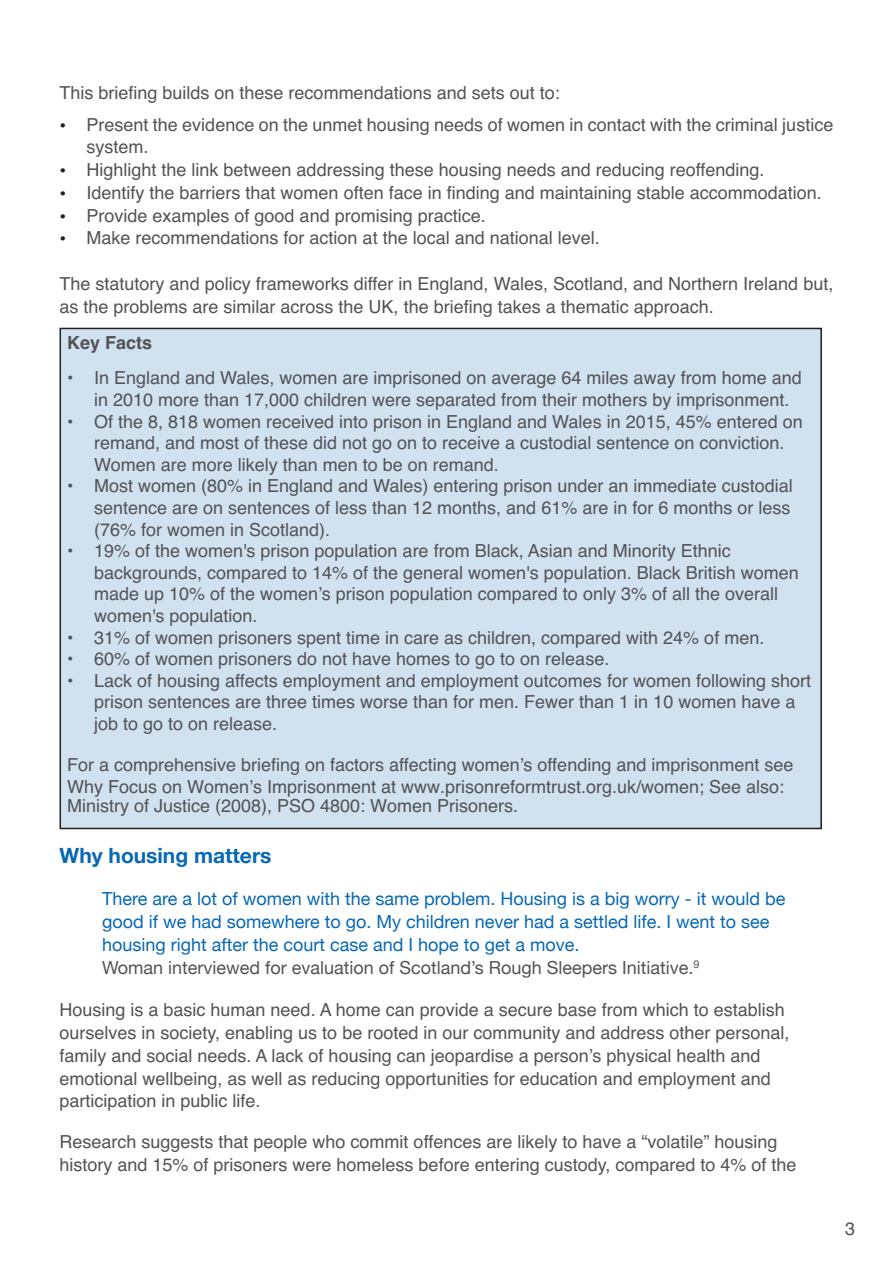
<style>
.page{position:relative;width:893px;height:1263px;background:#fff}
.page>*{position:absolute;margin:0;border:0;box-sizing:border-box;transform-origin:0 0}
.t1{font:700 21px "Helvetica Neue";color:#0868b4}
.t2{font:18px/21.6px "Helvetica";color:#535256}
.t3{font:18px/22.8px "Helvetica Neue";color:#0868b4}
.t4{font:700 18px "Helvetica";color:#535256}
.s1{color:#231f20}
.s2{color:#535256}
</style>
<div class="page">
<div style="left:61px;top:329px;width:759px;height:499px;background:#d0e2f0"></div>
<p class="t2" style="left:60px;top:82px;width:502px">This briefing builds on these recommendations and sets out to:</p>
<p class="t2" style="left:87px;top:113px;width:748px;line-height:22.8px;text-indent:-27px"><span class="s1">•</span> Present the evidence on the unmet housing needs of women in contact with the criminal justice system.</p>
<p class="t2" style="left:60px;top:159px;width:707px"><span class="s1">•</span> Highlight the link between addressing these housing needs and reducing reoffending.</p>
<p class="t2" style="left:60px;top:182px;width:764px"><span class="s1">•</span> Identify the barriers that women often face in finding and maintaining stable accommodation.</p>
<p class="t2" style="left:60px;top:205px;width:428px"><span class="s1">•</span> Provide examples of good and promising practice.</p>
<p class="t2" style="left:60px;top:227px;width:542px"><span class="s1">•</span> Make recommendations for action at the local and national level.</p>
<p class="t2" style="left:60px;top:272px;width:775px;line-height:22.8px">The statutory and policy frameworks differ in England, Wales, Scotland, and Northern Ireland but, as the problems are similar across the UK, the briefing takes a thematic approach.</p>
<p class="t4" style="left:67px;top:332px;width:87px">Key Facts</p>
<p class="t2" style="left:94px;top:367px;width:709px;text-indent:-27px">• In England and Wales, women are imprisoned on average 64 miles away from home and in 2010 more than 17,000 children were separated from their mothers by imprisonment.</p>
<p class="t2" style="left:94px;top:411px;width:710px;text-indent:-27px">• Of the 8, 818 women received into prison in England and Wales in 2015, 45% entered on remand, and most of these did not go on to receive a custodial sentence on conviction.<br>Women are more likely than men to be on remand.</p>
<p class="t2" style="left:94px;top:475px;width:700px;text-indent:-27px">• Most women (80% in England and Wales) entering prison under an immediate custodial sentence are on sentences of less than 12 months, and 61% are in for 6 months or less (76% for women in Scotland).</p>
<p class="t2" style="left:94px;top:540px;width:706px;text-indent:-27px">• 19% of the women's prison population are from Black, Asian and Minority Ethnic backgrounds, compared to 14% of the general women's population. Black British women made up 10% of the women’s prison population compared to only 3% of all the overall women's population.</p>
<p class="t2" style="left:67px;top:627px;width:699px">• 31% of women prisoners spent time in care as children, compared with 24% of men.</p>
<p class="t2" style="left:67px;top:648px;width:544px">• 60% of women prisoners do not have homes to go to on release.</p>
<p class="t2" style="left:94px;top:670px;width:718px;text-indent:-27px">• Lack of housing affects employment and employment outcomes for women following short prison sentences are three times worse than for men. Fewer than 1 in 10 women have a job to go to on release.</p>
<p class="t2" style="left:67px;top:754px;width:728px">For a comprehensive briefing on factors affecting women’s offending and imprisonment see<br>Why Focus on Women’s Imprisonment at www.prisonreformtrust.org.uk/women; See also:</p>
<p class="t2" style="left:67px;top:795px;width:453px">Ministry of Justice (2008), PSO 4800: Women Prisoners.</p>
<p class="t1" style="left:60px;top:843px;width:213px">Why housing matters</p>
<p class="t3" style="left:102px;top:887px;width:685px">There are a lot of women with the same problem. Housing is a big worry - it would be good if we had somewhere to go. My children never had a settled life. I went to see housing right after the court case and I hope to get a move.<br><span class="s2">Woman interviewed for evaluation of Scotland’s Rough Sleepers Initiative.</span><sup>9</sup></p>
<p class="t2" style="left:59px;top:999px;width:732px;line-height:22.8px">Housing is a basic human need. A home can provide a secure base from which to establish ourselves in society, enabling us to be rooted in our community and address other personal, family and social needs. A lack of housing can jeopardise a person’s physical health and emotional wellbeing, as well as reducing opportunities for education and employment and participation in public life.</p>
<p class="t2" style="left:59px;top:1131px;width:739px;line-height:22.8px">Research suggests that people who commit offences are likely to have a “volatile” housing history and 15% of prisoners were homeless before entering custody, compared to 4% of the</p>
<p class="t2" style="left:845px;top:1218px;width:12px">3</p>
</div>
